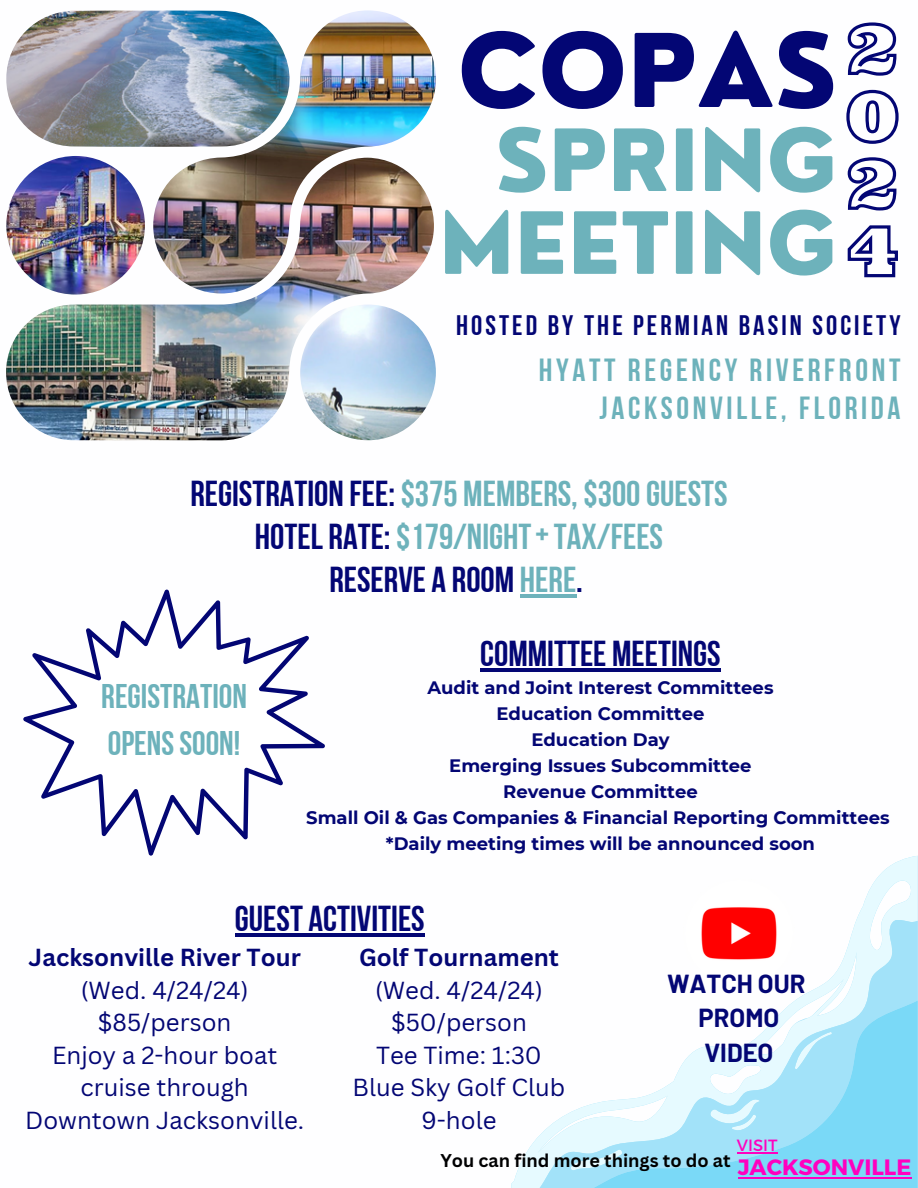
<style>
.page{position:relative;width:918px;height:1188px;background:#fff}
.page>*{position:absolute;margin:0;border:0;box-sizing:border-box;transform-origin:0 0}
.t1{font:800 98.85px "Nourd";color:#030674}
.t2{font:800 83.4px/82.8px "Nourd";color:#6db2bb;text-align:right}
.t3{font:36px "Bebas Neue Cyrillic";color:#6db2bb}
.t4{font:36px "Bebas Neue Cyrillic";color:#030674}
.t5{font:34.2px/47px "Bebas Neue Cyrillic";color:#6db2bb}
.t6{font:31.95px "Bebas Neue Cyrillic";letter-spacing:.115em;color:#6db2bb}
.t7{font:28.2px "Bebas Neue Cyrillic";letter-spacing:.11em;color:#030674}
.t8{font:700 27px "Canva Sans";color:#6db2bb}
.t9{font:700 25.5px "Barlow";color:#030674}
.t10{font:24px/32.7px "Canva Sans";color:#030674;text-align:center}
.t11{font:700 24px "Canva Sans";color:#030674}
.t12{font:700 22.2px "Montserrat";color:#ff00bf}
.t13{font:700 18px "Montserrat";color:#030674}
.t14{font:700 18px "Canva Sans";color:#000}
.t15{font:16.2px "Montserrat";color:#ff00bf}
.s1{color:#030674}
.s2{color:#6db2bb}
</style>
<div class="page">
<svg style="left:511px;top:856px;width:407px;height:332px"></svg>
<svg style="left:540px;top:918px;width:378px;height:270px"></svg>
<img style="left:684px;top:879px;width:110px;height:110px">
<img style="left:6px;top:11px;width:430px;height:429px">
<hr style="left:520px;top:594px;width:56px;height:3px;background:#6db2bb">
<hr style="left:480px;top:668px;width:241px;height:3px;background:#030674">
<svg style="left:23px;top:590px;width:302px;height:266px"></svg>
<svg style="left:847px;top:22px;width:50px;height:54px"></svg>
<svg style="left:846px;top:89px;width:53px;height:55px"></svg>
<svg style="left:847px;top:157px;width:50px;height:54px"></svg>
<svg style="left:847px;top:225px;width:51px;height:53px"></svg>
<hr style="left:737px;top:1152px;width:40px;height:1px;background:#ff00bf">
<hr style="left:738px;top:1177px;width:173px;height:2px;background:#ff00bf">
<hr style="left:235px;top:934px;width:190px;height:3px;background:#030674">
<p class="t1" style="left:457px;top:8px;width:381px">COPAS</p>
<p class="t2" style="left:439px;top:118px;width:400px">SPRING<br>MEETING</p>
<p class="t7" style="left:456px;top:314px;width:446px">HOSTED BY THE PERMIAN BASIN SOCIETY</p>
<p class="t6" style="left:539px;top:357px;width:363px">HYATT REGENCY RIVERFRONT</p>
<p class="t6" style="left:600px;top:395px;width:303px">JACKSONVILLE, FLORIDA</p>
<p class="t3" style="left:190px;top:479px;width:539px"><span class="s1">REGISTRATION FEE:</span> $375 MEMBERS, $300 GUESTS</p>
<p class="t8" style="left:535px;top:515px;width:16px">+</p>
<p class="t3" style="left:255px;top:522px;width:410px"><span class="s1">HOTEL RATE:</span> $179/NIGHT TAX/FEES</p>
<p class="t4" style="left:329px;top:565px;width:255px">RESERVE A ROOM <span class="s2">HERE</span>.</p>
<p class="t5" style="left:101px;top:676px;width:147px">REGISTRATION<br>OPENSSOON!</p>
<p class="t4" style="left:480px;top:639px;width:242px">COMMITTEE MEETINGS</p>
<p class="t13" style="left:427px;top:677px;width:348px">Audit and Joint Interest Committees</p>
<p class="t13" style="left:496px;top:703px;width:210px">Education Committee</p>
<p class="t13" style="left:531px;top:729px;width:140px">Education Day</p>
<p class="t13" style="left:449px;top:755px;width:304px">Emerging Issues Subcommittee</p>
<p class="t13" style="left:503px;top:781px;width:196px">Revenue Committee</p>
<p class="t13" style="left:306px;top:806px;width:585px">Small Oil &amp; Gas Companies &amp; Financial Reporting Committees</p>
<p class="t13" style="left:386px;top:832px;width:431px">*Daily meeting times will be announced soon</p>
<p class="t4" style="left:235px;top:904px;width:191px">GUEST ACTIVITIES</p>
<p class="t11" style="left:359px;top:940px;width:201px">Golf Tournament</p>
<p class="t10" style="left:375px;top:973px;width:169px">(Wed. 4/24/24)</p>
<p class="t10" style="left:391px;top:1006px;width:137px">$50/person</p>
<p class="t10" style="left:376px;top:1038px;width:167px">Tee Time: 1:30</p>
<p class="t10" style="left:353px;top:1071px;width:214px">Blue Sky Golf Club</p>
<p class="t10" style="left:421px;top:1103px;width:77px">9-hole</p>
<p class="t11" style="left:29px;top:940px;width:274px">Jacksonville River Tour</p>
<p class="t10" style="left:81px;top:973px;width:169px">(Wed. 4/24/24)</p>
<p class="t10" style="left:98px;top:1006px;width:135px">$85/person</p>
<p class="t10" style="left:25px;top:1038px;width:280px">Enjoy a 2-hour boat cruise through<br>Downtown Jacksonville.</p>
<p class="t9" style="left:667px;top:967px;width:140px">WATCH OUR</p>
<p class="t9" style="left:699px;top:1002px;width:82px">PROMO</p>
<p class="t9" style="left:704px;top:1037px;width:71px">VIDEO</p>
<p class="t15" style="left:737px;top:1135px;width:42px">VISIT</p>
<p class="t12" style="left:738px;top:1153px;width:175px">JACKSONVILLE</p>
<p class="t14" style="left:440px;top:1148px;width:292px">You can find more things to do at</p>
</div>
